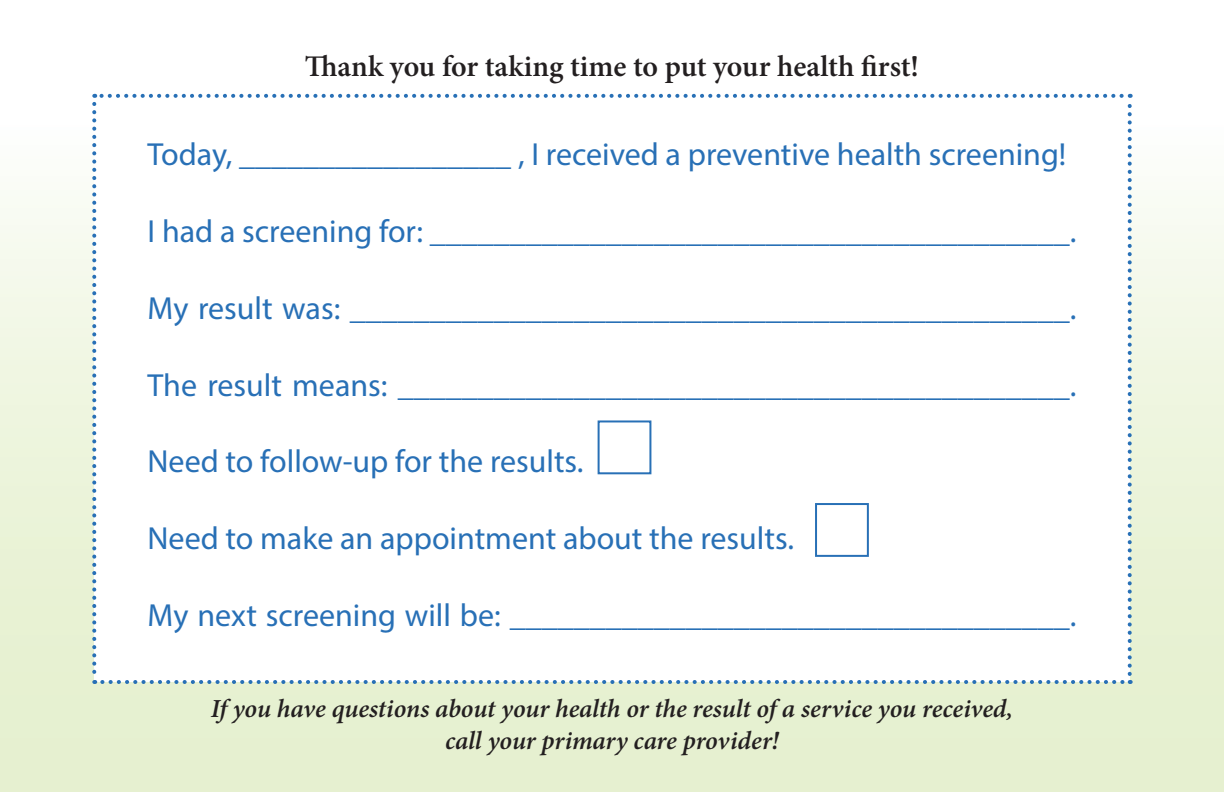
<style>
.page{position:relative;width:1224px;height:792px;background:#fff}
.page>*{position:absolute;margin:0;border:0;box-sizing:border-box;transform-origin:0 0}
.t1{font:32px "Myriad Pro";color:#2870b6}
.t2{font:600 30px "Minion Pro";color:#231f20}
.t3{font:italic 600 26px/31.2px "Minion Pro";letter-spacing:-.005em;color:#231f20;text-align:center}
</style>
<div class="page">
<div style="left:0;top:0;width:1224px;height:792px;background:linear-gradient(to bottom,#fff,#e2eec8)"></div>
<div style="left:94px;top:96px;width:1036px;height:586px;background:#fff"></div>
<svg style="left:92px;top:104px;width:4px;height:580px"></svg>
<svg style="left:102px;top:680px;width:1029px;height:4px"></svg>
<svg style="left:1128px;top:94px;width:4px;height:580px"></svg>
<svg style="left:94px;top:94px;width:1028px;height:4px"></svg>
<div style="left:598px;top:420px;width:53px;height:54px;border:2px solid #2870b6"></div>
<div style="left:815px;top:503px;width:54px;height:54px;border:2px solid #2870b6"></div>
<h1 class="t2" style="left:305px;top:45px;width:616px">Thank you for taking time to put your health first!</h1>
<p class="t1" style="left:148px;top:135px;width:920px">Today, _________________ , I received a preventive health screening!</p>
<p class="t1" style="left:148px;top:211px;width:930px">I had a screening for: ________________________________________.</p>
<p class="t1" style="left:148px;top:288px;width:930px">My result was: _____________________________________________.</p>
<p class="t1" style="left:148px;top:365px;width:930px">The result means: __________________________________________.</p>
<p class="t1" style="left:148px;top:442px;width:437px">Need to follow-up for the results.</p>
<p class="t1" style="left:148px;top:519px;width:648px">Need to make an appointment about the results.</p>
<p class="t1" style="left:148px;top:595px;width:930px">My next screening will be: ___________________________________.</p>
<p class="t3" style="left:211px;top:693px;width:804px">If you have questions about your health or the result of a service you received, call your primary care provider!</p>
</div>
